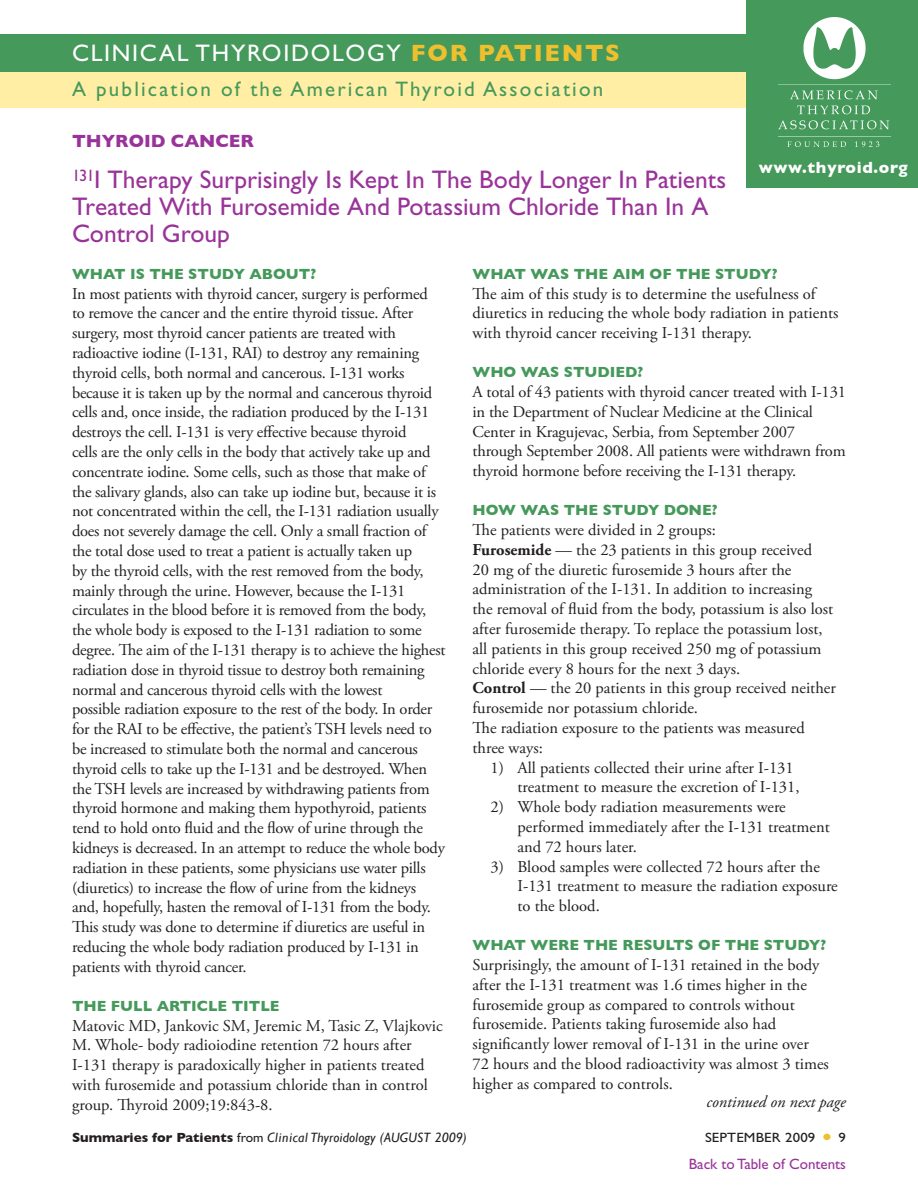
<style>
.page{position:relative;width:918px;height:1188px;background:#fff}
.page>*{position:absolute;margin:0;border:0;box-sizing:border-box;transform-origin:0 0}
.t1{font:25.5px/27px "Gill Sans Std";color:#939}
.t2{font:24px "Gill Sans Std";letter-spacing:.07em;color:#fff}
.t3{font:21px "Gill Sans Std";letter-spacing:.105em;color:#45995b}
.Topic_Header{font:700 18px "Gill Sans";color:#939}
.body_serif{font:16.5px/19.8px "Adobe Garamond Pro";letter-spacing:-.015em;color:#231f20}
.body_continued_on{font:italic 16.5px "Adobe Garamond Pro";color:#231f20}
.t4{font:700 16.5px "Gill Sans";letter-spacing:.04em;color:#fff}
.question{font:700 15px "Gill Sans";color:#45995b}
.t5{font:15px "Gill Sans Std";color:#939}
.t6{font:italic 13.5px "Gill Sans";letter-spacing:.02em;color:#231f20}
.t7{font:13.5px "Gill Sans Std";letter-spacing:.01em;color:#231f20;scale:1.1 1}
.s1{font-family:"Gill Sans";font-weight:700;color:#efc02d}
.s2{font-weight:700}
.s3{font-weight:700;font-style:normal}
.s4{font-family:"Gill Sans Std";font-style:normal}
</style>
<div class="page">
<div style="left:0;top:70px;width:918px;height:38px;background:#ffeea4"></div>
<div style="left:0;top:35px;width:918px;height:37px;background:#45995b"></div>
<div style="left:747px;top:0;width:171px;height:188px;background:#45995b"></div>
<img style="left:778px;top:18px;width:112px;height:129px">
<p class="t2" style="left:72px;top:40px;width:550px">CLINICAL THYROIDOLOGY <span class="s1">FOR PATIENTS</span></p>
<p class="t3" style="left:72px;top:77px;width:533px">A publication of the American Thyroid Association</p>
<p class="Topic_Header" style="left:72px;top:131px;width:184px">THYROID CANCER</p>
<p class="t1" style="left:72px;top:166px;width:656px"><sup>131</sup>I Therapy Surprisingly Is Kept In The Body Longer In Patients<br>Treated With Furosemide And Potassium Chloride Than In A<br>Control Group</p>
<p class="question" style="left:472px;top:265px;width:307px">WHAT WAS THE AIM OF THE STUDY?</p>
<p class="body_serif" style="left:472px;top:284px;width:367px">The aim of this study is to determine the usefulness of diuretics in reducing the whole body radiation in patients with thyroid cancer receiving I-131 therapy.</p>
<p class="question" style="left:472px;top:363px;width:172px">WHO WAS STUDIED?</p>
<p class="body_serif" style="left:472px;top:382px;width:375px">A total of 43 patients with thyroid cancer treated with I-131 in the Department of Nuclear Medicine at the Clinical Center in Kragujevac, Serbia, from September 2007 through September 2008. All patients were withdrawn from thyroid hormone before receiving the I-131 therapy.</p>
<p class="question" style="left:472px;top:501px;width:247px">HOW WAS THE STUDY DONE?</p>
<p class="body_serif" style="left:472px;top:520px;width:245px">The patients were divided in 2 groups:</p>
<p class="body_serif" style="left:472px;top:540px;width:362px"><span class="s2">Furosemide</span> — the 23 patients in this group received<br>20 mg of the diuretic furosemide 3 hours after the administration of the I-131. In addition to increasing the removal of fluid from the body, potassium is also lost after furosemide therapy. To replace the potassium lost, all patients in this group received 250 mg of potassium chloride every 8 hours for the next 3 days.</p>
<p class="body_serif" style="left:472px;top:679px;width:365px"><span class="s2">Control</span> — the 20 patients in this group received neither furosemide nor potassium chloride.</p>
<p class="body_serif" style="left:472px;top:718px;width:334px">The radiation exposure to the patients was measured three ways:</p>
<p class="body_serif" style="left:518px;top:758px;width:284px;text-indent:-27px">1) All patients collected their urine after I-131 treatment to measure the excretion of I-131,</p>
<p class="body_serif" style="left:518px;top:798px;width:314px;text-indent:-27px">2) Whole body radiation measurements were performed immediately after the I-131 treatment and 72 hours later.</p>
<p class="body_serif" style="left:518px;top:857px;width:322px;text-indent:-27px">3) Blood samples were collected 72 hours after the<br>I-131 treatment to measure the radiation exposure to the blood.</p>
<p class="question" style="left:472px;top:936px;width:355px">WHAT WERE THE RESULTS OF THE STUDY?</p>
<p class="body_serif" style="left:472px;top:955px;width:358px">Surprisingly, the amount of I-131 retained in the body after the I-131 treatment was 1.6 times higher in the furosemide group as compared to controls without furosemide. Patients taking furosemide also had significantly lower removal of I-131 in the urine over 72 hours and the blood radioactivity was almost 3 times higher as compared to controls.</p>
<p class="t4" style="left:759px;top:158px;width:150px">www.thyroid.org</p>
<p class="question" style="left:72px;top:265px;width:246px">WHAT IS THE STUDY ABOUT?</p>
<p class="body_serif" style="left:72px;top:284px;width:375px">In most patients with thyroid cancer, surgery is performed<br>to remove the cancer and the entire thyroid tissue. After surgery, most thyroid cancer patients are treated with radioactive iodine (I-131, RAI) to destroy any remaining thyroid cells, both normal and cancerous. I-131 works because it is taken up by the normal and cancerous thyroid cells and, once inside, the radiation produced by the I-131 destroys the cell. I-131 is very effective because thyroid<br>cells are the only cells in the body that actively take up and concentrate iodine. Some cells, such as those that make of the salivary glands, also can take up iodine but, because it is not concentrated within the cell, the I-131 radiation usually does not severely damage the cell. Only a small fraction of the total dose used to treat a patient is actually taken up<br>by the thyroid cells, with the rest removed from the body, mainly through the urine. However, because the I-131 circulates in the blood before it is removed from the body, the whole body is exposed to the I-131 radiation to some degree. The aim of the I-131 therapy is to achieve the highest radiation dose in thyroid tissue to destroy both remaining normal and cancerous thyroid cells with the lowest<br>possible radiation exposure to the rest of the body. In order for the RAI to be effective, the patient’s TSH levels need to be increased to stimulate both the normal and cancerous thyroid cells to take up the I-131 and be destroyed. When the TSH levels are increased by withdrawing patients from thyroid hormone and making them hypothyroid, patients tend to hold onto fluid and the flow of urine through the kidneys is decreased. In an attempt to reduce the whole body radiation in these patients, some physicians use water pills (diuretics) to increase the flow of urine from the kidneys and, hopefully, hasten the removal of I-131 from the body.<br>This study was done to determine if diuretics are useful in reducing the whole body radiation produced by I-131 in patients with thyroid cancer.</p>
<p class="question" style="left:72px;top:997px;width:209px">THE FULL ARTICLE TITLE</p>
<p class="body_serif" style="left:72px;top:1016px;width:372px">Matovic MD, Jankovic SM, Jeremic M, Tasic Z, Vlajkovic M. Whole- body radioiodine retention 72 hours after I-131 therapy is paradoxically higher in patients treated with furosemide and potassium chloride than in control group. Thyroid 2009;19:843-8.</p>
<p class="body_continued_on" style="left:707px;top:1092px;width:141px">continued on next page</p>
<p class="t6" style="left:72px;top:1130px;width:396px"><span class="s3">Summaries for Patients</span> <span class="s4">from</span> Clinical Thyroidology (AUGUST 2009)</p>
<p class="t7" style="left:705px;top:1130px;width:102px">SEPTEMBER 2009</p>
<p class="t7" style="left:839px;top:1130px;width:8px">9</p>
<p class="t5" style="left:689px;top:1155px;width:159px">Back to Table of Contents</p>
</div>
